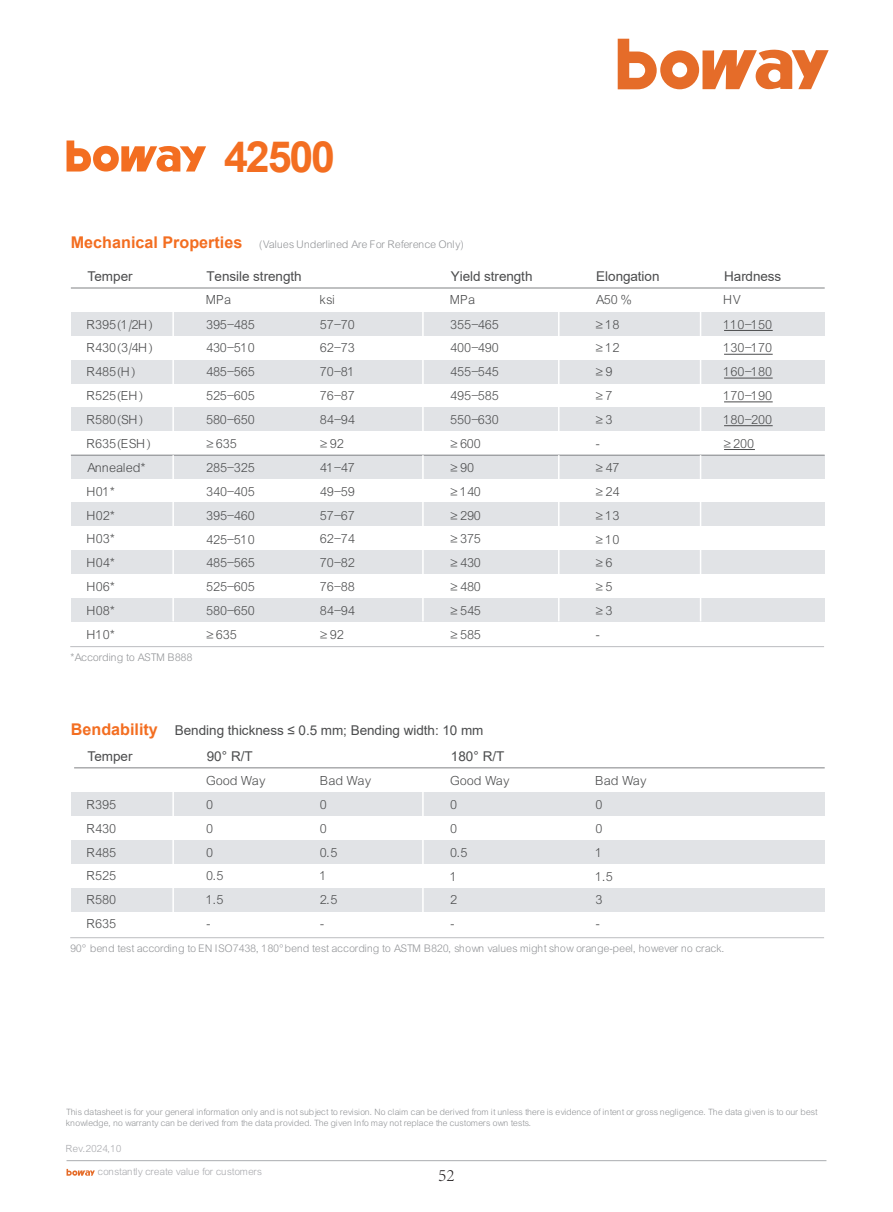
<style>
.page{position:relative;width:893px;height:1212px;background:#fff}
.page>*{position:absolute;margin:0;border:0;box-sizing:border-box;transform-origin:0 0}
.t1{font:700 43.05px "Arial";letter-spacing:-.05em;color:#f36e21}
.t2{font:300 18px "Adobe Song Std";color:#231f20}
.t3{font:700 16.2px "Arial";color:#f36e21}
.t4{font:13.5px/23.9px "Arial Lgt";color:#4b4c4d}
.t5{font:13.5px "Arial";letter-spacing:-.005em;color:#4b4c4d}
.t6{font:11.4px "Arial Lgt";letter-spacing:-.005em;color:#939598}
.t7{font:11.25px "Arial Lgt";color:#939598}
.t8{font:10.65px "Arial Lgt";color:#a8a9ad}
.t9{font:9.3px/11.2px "Arial Lgt";color:#939598}
.s1{font-family:"Adobe Song Std";font-weight:300}
</style>
<div class="page">
<div style="left:71px;top:312px;width:754px;height:23px;background:#e1e3e6"></div>
<div style="left:71px;top:407px;width:754px;height:24px;background:#e1e3e6"></div>
<div style="left:71px;top:360px;width:754px;height:24px;background:#e1e3e6"></div>
<hr style="left:724px;top:330px;width:49px;height:1px;background:#4b4c4d">
<hr style="left:724px;top:354px;width:49px;height:1px;background:#4b4c4d">
<hr style="left:724px;top:378px;width:49px;height:1px;background:#4b4c4d">
<hr style="left:724px;top:402px;width:49px;height:1px;background:#4b4c4d">
<hr style="left:724px;top:425px;width:49px;height:1px;background:#4b4c4d">
<hr style="left:724px;top:449px;width:31px;height:1px;background:#4b4c4d">
<hr style="left:422px;top:304px;width:2px;height:146px;background:#fff">
<hr style="left:558px;top:304px;width:1px;height:146px;background:#fff">
<hr style="left:700px;top:304px;width:1px;height:146px;background:#fff">
<hr style="left:71px;top:288px;width:754px;height:1px;background:#808285">
<div style="left:71px;top:792px;width:754px;height:24px;background:#e1e3e6"></div>
<div style="left:71px;top:841px;width:754px;height:23px;background:#e1e3e6"></div>
<div style="left:71px;top:888px;width:754px;height:24px;background:#e1e3e6"></div>
<hr style="left:172px;top:785px;width:2px;height:143px;background:#fff">
<hr style="left:422px;top:785px;width:2px;height:143px;background:#fff">
<hr style="left:74px;top:767px;width:751px;height:1px;background:#808285">
<hr style="left:67px;top:1160px;width:759px;height:1px;background:#abadb0">
<div style="left:71px;top:455px;width:754px;height:24px;background:#e1e3e6"></div>
<div style="left:71px;top:503px;width:754px;height:23px;background:#e1e3e6"></div>
<div style="left:71px;top:550px;width:754px;height:23px;background:#e1e3e6"></div>
<div style="left:71px;top:598px;width:754px;height:23px;background:#e1e3e6"></div>
<hr style="left:71px;top:455px;width:754px;height:1px;background:#808285">
<hr style="left:422px;top:455px;width:2px;height:166px;background:#fff">
<hr style="left:172px;top:455px;width:2px;height:166px;background:#fff">
<hr style="left:558px;top:455px;width:1px;height:166px;background:#fff">
<hr style="left:700px;top:455px;width:1px;height:166px;background:#fff">
<hr style="left:172px;top:304px;width:2px;height:148px;background:#fff">
<hr style="left:70px;top:937px;width:754px;height:1px;background:#bcbdc0">
<hr style="left:70px;top:646px;width:754px;height:1px;background:#bcbdc0">
<svg style="left:67px;top:140px;width:139px;height:32px"></svg>
<svg style="left:618px;top:39px;width:211px;height:51px"></svg>
<svg style="left:67px;top:1169px;width:28px;height:7px"></svg>
<h1 class="t1" style="left:224px;top:126px;width:113px">42500</h1>
<p class="t3" style="left:71px;top:231px;width:173px">Mechanical Properties</p>
<p class="t6" style="left:260px;top:238px;width:206px">(Values Underlined Are For Reference Only)</p>
<p class="t5" style="left:87px;top:267px;width:47px">Temper</p>
<p class="t5" style="left:206px;top:267px;width:97px">Tensile strength</p>
<p class="t5" style="left:451px;top:267px;width:83px">Yield strength</p>
<p class="t5" style="left:596px;top:267px;width:65px">Elongation</p>
<p class="t5" style="left:724px;top:267px;width:59px">Hardness</p>
<p class="t4" style="left:207px;top:288px;width:27px">MPa</p>
<p class="t4" style="left:321px;top:288px;width:17px">ksi</p>
<p class="t4" style="left:451px;top:288px;width:27px">MPa</p>
<p class="t4" style="left:87px;top:312px;width:67px">R395<span class="s1">(</span>1/2H<span class="s1">)<br></span>R430<span class="s1">(</span>3/4H<span class="s1">)<br></span>R485<span class="s1">(</span>H<span class="s1">)<br></span>R525<span class="s1">(</span>EH<span class="s1">)<br></span>R580<span class="s1">(</span>SH<span class="s1">)<br></span>R635<span class="s1">(</span>ESH<span class="s1">)</span></p>
<p class="t4" style="left:321px;top:312px;width:36px;text-align:justify">57–70<br>62–73<br>70–81<br>76–87<br>84–94 ≥ 92</p>
<p class="t4" style="left:207px;top:312px;width:50px;text-align:justify">395–485<br>430–510<br>485–565<br>525–605<br>580–650 ≥ 635</p>
<p class="t4" style="left:451px;top:312px;width:50px;text-align:justify">355–465<br>400–490<br>455–545<br>495–585<br>550–630 ≥ 600</p>
<p class="t4" style="left:596px;top:288px;width:38px">A50 %</p>
<p class="t4" style="left:596px;top:312px;width:25px">≥ 18 ≥ 12 ≥ 9 ≥ 7 ≥ 3 -</p>
<p class="t4" style="left:87px;top:456px;width:60px">Annealed*<br>H01*<br>H02*<br>H03*<br>H04*<br>H06*<br>H08*<br>H10*</p>
<p class="t4" style="left:321px;top:456px;width:36px;text-align:justify">41–47<br>49–59<br>57–67<br>62–74<br>70–82<br>76–88<br>84–94 ≥ 92</p>
<p class="t4" style="left:451px;top:456px;width:32px">≥ 90 ≥ 140 ≥ 290 ≥ 375 ≥ 430 ≥ 480 ≥ 545 ≥ 585</p>
<p class="t4" style="left:596px;top:456px;width:25px">≥ 47 ≥ 24 ≥ 13 ≥ 10 ≥ 6 ≥ 5 ≥ 3 -</p>
<p class="t4" style="left:207px;top:456px;width:50px;text-align:justify">285–325<br>340–405<br>395–460<br>425–510<br>485–565<br>525–605<br>580–650 ≥ 635</p>
<p class="t6" style="left:71px;top:651px;width:124px">*According to ASTM B888</p>
<p class="t3" style="left:71px;top:717px;width:89px">Bendability</p>
<p class="t5" style="left:175px;top:721px;width:310px">Bending thickness ≤ 0.5 mm; Bending width: 10 mm</p>
<p class="t5" style="left:87px;top:747px;width:47px">Temper</p>
<p class="t5" style="left:207px;top:747px;width:48px">90° R/T</p>
<p class="t5" style="left:451px;top:747px;width:55px">180° R/T</p>
<p class="t4" style="left:207px;top:768px;width:60px">Good Way</p>
<p class="t4" style="left:321px;top:768px;width:52px">Bad Way</p>
<p class="t4" style="left:451px;top:768px;width:60px">Good Way</p>
<p class="t4" style="left:596px;top:768px;width:52px">Bad Way</p>
<p class="t4" style="left:87px;top:793px;width:31px;text-align:justify">R395<br>R430<br>R485<br>R525<br>R580<br>R635</p>
<p class="t4" style="left:321px;top:793px;width:19px">0<br>0<br>0.5<br>1<br>2.5 -</p>
<p class="t4" style="left:207px;top:793px;width:19px">0<br>0<br>0<br>0.5<br>1.5 -</p>
<p class="t4" style="left:596px;top:793px;width:19px">0<br>0<br>1<br>1.5<br>3<br>-</p>
<p class="t4" style="left:451px;top:793px;width:19px">0<br>0<br>0.5<br>1<br>2<br>-</p>
<p class="t4" style="left:724px;top:288px;width:18px">HV</p>
<p class="t4" style="left:724px;top:312px;width:50px;text-align:justify">110–150<br>130–170<br>160–180<br>170–190<br>180–200 ≥ 200</p>
<p class="t7" style="left:71px;top:942px;width:656px">90° bend test according to EN ISO7438, 180°bend test according to ASTM B820, shown values might show orange-peel, however no crack.</p>
<p class="t9" style="left:67px;top:1106px;width:753px">This datasheet is for your general information only and is not subject to revision. No claim can be derived from it unless there is evidence of intent or gross negligence. The data given is to our best knowledge, no warranty can be derived from the data provided. The given Info may not replace the customers own tests.</p>
<p class="t8" style="left:67px;top:1142px;width:57px">Rev.2024,10</p>
<p class="t8" style="left:98px;top:1166px;width:166px">constantly create value for customers</p>
<h2 class="t2" style="left:438px;top:1164px;width:18px">52</h2>
</div>
